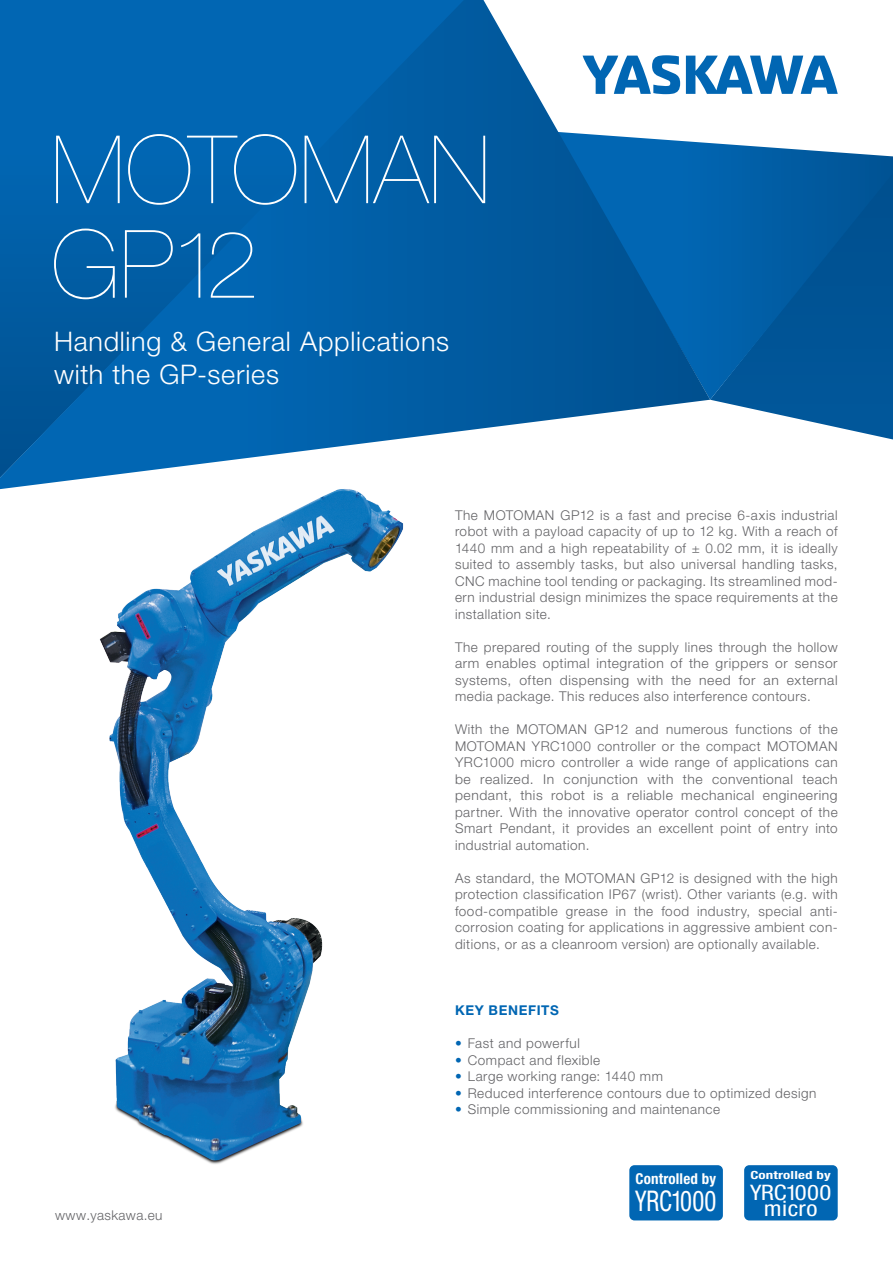
<style>
.page{position:relative;width:893px;height:1263px;background:#fff}
.page>*{position:absolute;margin:0;border:0;box-sizing:border-box;transform-origin:0 0}
.t1{font:200 94.5px/94.5px "Helvetica Neue LT Pro";letter-spacing:.005em;color:#fff}
.t2{font:condensed 28.5px "Helvetica Neue LT Pro";letter-spacing:-.01em;color:#fff;scale:.87 1}
.t3{font:300 27px "Helvetica Neue LT Pro";letter-spacing:.025em;color:#fff}
.t4{font:condensed 21.3px/16.5px "Helvetica Neue LT Pro";letter-spacing:.015em;color:#fff;text-align:center;scale:1.16 1}
.t5{font:700 condensed 15px "Helvetica Neue LT Pro";letter-spacing:.01em;color:#fff}
.Flyer_Grundtext{font:300 13.5px/16.5px "Helvetica Neue LT Pro";letter-spacing:.04em;color:#636366;text-align:justify}
.Flyer_Grundtext_mit{font:300 13.5px "Helvetica Neue LT Pro";letter-spacing:.04em;color:#636366}
.Flyer_Head_bold_blau{font:700 13.5px "Helvetica Neue LT Pro";letter-spacing:.045em;color:#0166b3}
.t6{font:700 condensed 11.25px "Helvetica Neue LT Pro";letter-spacing:.01em;color:#fff;scale:1.33 1}
.s1{color:#0166b3}
</style>
<div class="page">
<svg style="left:712px;top:400px;width:181px;height:39px"></svg>
<svg style="left:710px;top:156px;width:183px;height:244px;background:#00589d"></svg>
<svg style="left:0;top:0;width:710px;height:489px;background:#196fb1"></svg>
<div style="left:744px;top:1165px;width:94px;height:55px;background:#0166b3;border-radius:5px"></div>
<div style="left:629px;top:1165px;width:94px;height:55px;background:#0166b3;border-radius:5px"></div>
<img style="left:94px;top:483px;width:318px;height:681px">
<svg style="left:483px;top:0;width:404px;height:156px"></svg>
<svg style="left:583px;top:55px;width:97px;height:39px"></svg>
<svg style="left:686px;top:56px;width:152px;height:38px"></svg>
<p class="t1" style="left:51px;top:122px;width:441px">MOTOMAN<br>GP12</p>
<p class="t3" style="left:54px;top:325px;width:397px">Handling &amp; General Applications</p>
<p class="t3" style="left:54px;top:358px;width:227px">with the GP-series</p>
<p class="Flyer_Grundtext" style="left:455px;top:507px;width:384px">The MOTOMAN GP12 is a fast and precise 6-axis industrial robot with a payload capacity of up to 12 kg. With a reach of 1440 mm and a high repeatability of ± 0.02 mm, it is ideally suited to assembly tasks, but also universal handling tasks, CNC machine tool tending or packaging. Its streamlined mod&shy;ern industrial design minimizes the space requirements at the installation site.</p>
<p class="Flyer_Grundtext" style="left:455px;top:639px;width:384px">The prepared routing of the supply lines through the hollow arm enables optimal integration of the grippers or sensor systems, often dispensing with the need for an external media package. This reduces also interference contours.</p>
<p class="Flyer_Grundtext" style="left:455px;top:721px;width:384px">With the MOTOMAN GP12 and numerous functions of the MOTOMAN YRC1000 controller or the compact MOTOMAN YRC1000 micro controller a wide range of applications can be realized. In conjunction with the conventional teach pendant, this robot is a reliable mechanical engineering partner. With the innovative operator control concept of the Smart Pendant, it provides an excellent point of entry into industrial automation.</p>
<p class="Flyer_Grundtext" style="left:455px;top:870px;width:384px">As standard, the MOTOMAN GP12 is designed with the high protection classification IP67 (wrist). Other variants (e.g. with food-compatible grease in the food industry, special anti&shy;corrosion coating for applications in aggressive ambient con&shy;ditions, or as a cleanroom version) are optionally available.</p>
<p class="Flyer_Grundtext" style="left:55px;top:1207px;width:109px">www.yaskawa.eu</p>
<p class="Flyer_Head_bold_blau" style="left:455px;top:1002px;width:105px">KEY BENEFITS</p>
<p class="Flyer_Grundtext_mit" style="left:455px;top:1035px;width:126px"><span class="s1">•</span> Fast and powerful</p>
<p class="Flyer_Grundtext_mit" style="left:455px;top:1051px;width:147px"><span class="s1">•</span> Compact and flexible</p>
<p class="Flyer_Grundtext_mit" style="left:455px;top:1068px;width:209px"><span class="s1">•</span> Large working range: 1440 mm</p>
<p class="Flyer_Grundtext_mit" style="left:455px;top:1084px;width:363px"><span class="s1">•</span> Reduced interference contours due to optimized design</p>
<p class="Flyer_Grundtext_mit" style="left:455px;top:1101px;width:267px"><span class="s1">•</span> Simple commissioning and maintenance</p>
<p class="t5" style="left:635px;top:1170px;width:82px">Controlled by</p>
<p class="t2" style="left:635px;top:1185px;width:95px">YRC1000</p>
<p class="t6" style="left:750px;top:1168px;width:62px">Controlled by</p>
<p class="t4" style="left:750px;top:1184px;width:72px">YRC1000 micro</p>
</div>
